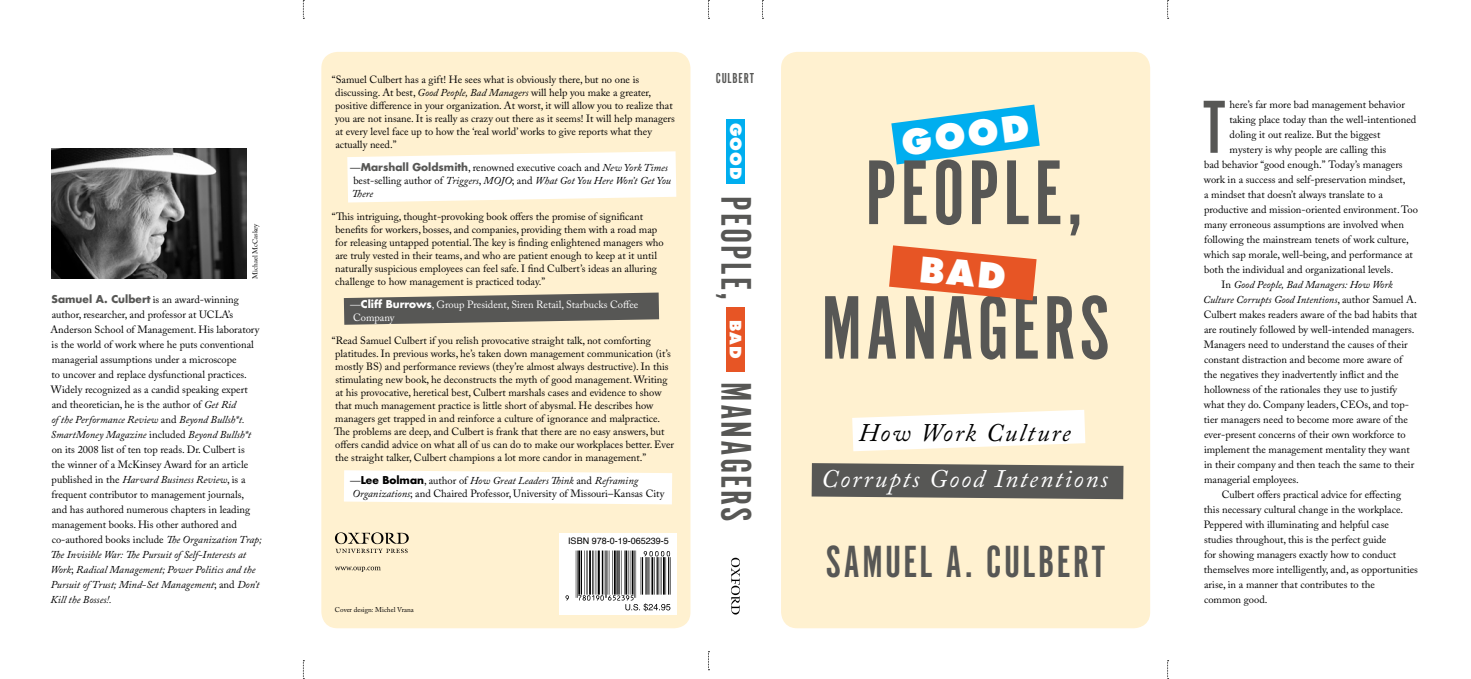
<style>
.page{position:relative;width:1471px;height:679px;background:#fff}
.page>*{position:absolute;margin:0;border:0;box-sizing:border-box;transform-origin:0 0}
.t1{font:95.4px "Alternate Got No 1 D";letter-spacing:.04em;color:#575755}
.t2{font:93.6px "Alternate Got No 1 D";letter-spacing:.04em;color:#575755}
.t3{font:78px "Alternate Got No 1 D";color:#575755}
.t4{font:46.8px "Alternate Got No 1 D";letter-spacing:.05em;color:#575755}
.t5{font:44.5px "Alternate Got No 1 D";letter-spacing:.045em;color:#575755}
.t6{font:800 34.2px "Futura Std";color:#fff}
.t7{font:italic 25.2px "Adobe Caslon Pro";letter-spacing:.075em;color:#fff}
.t8{font:italic 25.2px "Adobe Caslon Pro";letter-spacing:.075em;color:#000}
.t9{font:800 15.3px "Futura Std";color:#fff}
.t10{font:800 15.2px "Futura Std";color:#fff}
.t11{font:15px "Alternate Got No 1 D";letter-spacing:.05em;color:#575755}
.t12{font:10.5px/13px "Adobe Caslon Pro";color:#000}
.t13{font:italic 10.5px/13px "Adobe Caslon Pro";color:#000}
.t14{font:10.5px/13px "Adobe Caslon Pro";color:#fff}
.t15{font:9px "Helvetica";color:#000}
.t16{font:7px "Adobe Caslon Pro";color:#000}
.s1{font-family:"Futura Std";font-weight:700;color:#575755}
.s2{font-style:italic}
.s3{font-style:normal}
.s4{font-family:"Futura Std";font-weight:700;font-style:normal;color:#575755}
.s5{font-family:"Futura Std";font-weight:700}
</style>
<div class="page">
<svg style="left:303px;top:0;width:1px;height:19px"></svg>
<svg style="left:303px;top:660px;width:1px;height:19px"></svg>
<svg style="left:708px;top:0;width:1px;height:19px"></svg>
<svg style="left:762px;top:0;width:1px;height:19px"></svg>
<svg style="left:1167px;top:0;width:1px;height:19px"></svg>
<svg style="left:1167px;top:660px;width:1px;height:19px"></svg>
<div style="left:321px;top:52px;width:369px;height:576px;background:#fff1d0;border-radius:16px"></div>
<div style="left:781px;top:52px;width:369px;height:576px;background:#fff1d0;border-radius:16px"></div>
<svg style="left:811px;top:463px;width:312px;height:36px;background:#63625e"></svg>
<svg style="left:852px;top:410px;width:233px;height:41px"></svg>
<svg style="left:891px;top:105px;width:148px;height:59px"></svg>
<svg style="left:708px;top:651px;width:1px;height:19px"></svg>
<svg style="left:731px;top:557px;width:9px;height:57px"></svg>
<svg style="left:335px;top:566px;width:46px;height:5px"></svg>
<svg style="left:335px;top:532px;width:74px;height:21px"></svg>
<div style="left:560px;top:533px;width:117px;height:81px;background:#fff"></div>
<svg style="left:565px;top:550px;width:105px;height:61px"></svg>
<svg style="left:344px;top:292px;width:315px;height:33px"></svg>
<svg style="left:347px;top:151px;width:329px;height:51px;background:#fffdf9"></svg>
<svg style="left:344px;top:470px;width:328px;height:34px;background:#fffdfb"></svg>
<img style="left:51px;top:148px;width:196px;height:131px">
<div style="left:726px;top:119px;width:19px;height:64px;background:#00aeef"></div>
<div style="left:726px;top:307px;width:19px;height:64px;background:#e75525"></div>
<svg style="left:889px;top:245px;width:147px;height:55px"></svg>
<p class="t16" style="left:251px;top:278px;width:57px;rotate:-90deg">Michael McCaskey</p>
<p class="t12" style="left:50px;top:292px;width:213px;line-height:15px"><span class="s1">Samuel A. Culbert</span> is an award-winning author, researcher, and professor at UCLA’s Anderson School of Management. His laboratory is the world of work where he puts conventional managerial assumptions under a microscope<br>to uncover and replace dysfunctional practices.<br>Widely recognized as a candid speaking expert and theoretician, he is the author of <span class="s2">Get Rid<br>of the Performance Review</span> and <span class="s2">Beyond Bullsh*t.<br>SmartMoney Magazine</span> included <span class="s2">Beyond Bullsh*t </span>on its 2008 list of ten top reads. Dr. Culbert is<br>the winner of a McKinsey Award for an article published in the <span class="s2">Harvard Business Review</span>, is a frequent contributor to management journals,<br>and has authored numerous chapters in leading management books. His other authored and co-authored books include <span class="s2">The Organization Trap; The Invisible War: The Pursuit of Self-Interests at Work</span>; <span class="s2">Radical Management; Power Politics and the Pursuit of Trust; Mind-Set Management</span>; and <span class="s2">Don’t Kill the Bosses!.</span></p>
<p class="t12" style="left:332px;top:73px;width:344px">“Samuel Culbert has a gift! He sees what is obviously there, but no one is discussing. At best, <span class="s2">Good People, Bad Managers</span> will help you make a greater, positive difference in your organization. At worst, it will allow you to realize that you are not insane. It is really as crazy out there as it seems! It will help managers at every level face up to how the ‘real world’ works to give reports what they actually need.”</p>
<p class="t13" style="left:350px;top:161px;width:322px"><span class="s3">—</span><span class="s4">Marshall Goldsmith</span><span class="s3">, renowned executive coach and</span> New York Times <span class="s3">best-selling author of</span> Triggers<span class="s3">,</span> MOJO<span class="s3">; and</span> What Got You Here Won’t Get You<br>There</p>
<p class="t12" style="left:335px;top:210px;width:330px;text-indent:-3px">“This intriguing, thought-provoking book offers the promise of significant benefits for workers, bosses, and companies, providing them with a road map for releasing untapped potential. The key is finding enlightened managers who are truly vested in their teams, and who are patient enough to keep at it until naturally suspicious employees can feel safe. I find Culbert’s ideas an alluring challenge to how management is practiced today.”</p>
<p class="t14" style="left:350px;top:298px;width:290px">—<span class="s5">Cliff Burrows</span>, Group President, Siren Retail, Starbucks Coffee<br>Company</p>
<p class="t12" style="left:332px;top:334px;width:344px">“Read Samuel Culbert if you relish provocative straight talk, not comforting platitudes. In previous works, he’s taken down management communication (it’s mostly BS) and performance reviews (they’re almost always destructive). In this stimulating new book, he deconstructs the myth of good management. Writing at his provocative, heretical best, Culbert marshals cases and evidence to show that much management practice is little short of abysmal. He describes how managers get trapped in and reinforce a culture of ignorance and malpractice.<br>The problems are deep, and Culbert is frank that there are no easy answers, but offers candid advice on what all of us can do to make our workplaces better. Ever the straight talker, Culbert champions a lot more candor in management.”</p>
<p class="t12" style="left:350px;top:474px;width:316px">—<span class="s5">Lee Bolman</span>, author of <span class="s2">How Great Leaders Think</span> and <span class="s2">Reframing<br>Organizations</span>; and Chaired Professor, University of Missouri–Kansas City</p>
<p class="t16" style="left:335px;top:605px;width:80px">Cover design: Michel Vrana</p>
<p class="t15" style="left:568px;top:534px;width:102px">ISBN 978-0-19-065239-5</p>
<h3 class="t11" style="left:716px;top:70px;width:40px">CULBERT</h3>
<h3 class="t10" style="left:745px;top:123px;width:59px;rotate:90deg">GOOD</h3>
<h3 class="t5" style="left:758px;top:196px;width:105px;rotate:90deg">PEOPLE,</h3>
<h3 class="t9" style="left:745px;top:320px;width:40px;rotate:90deg">BAD</h3>
<h3 class="t5" style="left:758px;top:382px;width:141px;rotate:90deg">MANAGERS</h3>
<h3 class="t6" style="left:899px;top:122px;width:130px;rotate:-8deg">GOOD</h3>
<h1 class="t1" style="left:865px;top:144px;width:220px">PEOPLE,</h1>
<h2 class="t2" style="left:821px;top:280px;width:290px">MANAGERS</h2>
<h3 class="t8" style="left:858px;top:417px;width:213px">How Work Culture</h3>
<h3 class="t7" style="left:821px;top:464px;width:288px">Corrupts Good Intentions</h3>
<h3 class="t4" style="left:826px;top:537px;width:281px">SAMUEL A. CULBERT</h3>
<h3 class="t3" style="left:1203px;top:88px;width:24px">T</h3>
<p class="t12" style="left:1229px;top:98px;width:177px">here’s far more bad management behavior</p>
<p class="t12" style="left:1229px;top:113px;width:188px">taking place today than the well-intentioned</p>
<p class="t12" style="left:1229px;top:128px;width:152px">doling it out realize. But the biggest</p>
<p class="t12" style="left:1229px;top:143px;width:158px">mystery is why people are calling this</p>
<p class="t12" style="left:1204px;top:158px;width:200px">bad behavior “good enough.” Today’s managers</p>
<p class="t12" style="left:1203px;top:173px;width:203px">work in a success and self-preservation mindset,</p>
<p class="t12" style="left:1204px;top:188px;width:180px">a mindset that doesn’t always translate to a</p>
<p class="t12" style="left:1204px;top:203px;width:215px">productive and mission-oriented environment. Too</p>
<p class="t12" style="left:1204px;top:218px;width:201px">many erroneous assumptions are involved when</p>
<p class="t12" style="left:1204px;top:233px;width:206px">following the mainstream tenets of work culture,</p>
<p class="t12" style="left:1203px;top:248px;width:210px">which sap morale, well-being, and performance at</p>
<p class="t12" style="left:1204px;top:263px;width:191px">both the individual and organizational levels.</p>
<p class="t13" style="left:1221px;top:278px;width:172px"><span class="s3">In</span> Good People, Bad Managers: How Work</p>
<p class="t13" style="left:1203px;top:293px;width:215px">Culture Corrupts Good Intentions<span class="s3">, author Samuel A.</span></p>
<p class="t12" style="left:1203px;top:308px;width:215px">Culbert makes readers aware of the bad habits that</p>
<p class="t12" style="left:1204px;top:323px;width:212px">are routinely followed by well-intended managers.</p>
<p class="t12" style="left:1203px;top:338px;width:205px">Managers need to understand the causes of their</p>
<p class="t12" style="left:1204px;top:353px;width:200px">constant distraction and become more aware of</p>
<p class="t12" style="left:1204px;top:368px;width:196px">the negatives they inadvertently inflict and the</p>
<p class="t12" style="left:1204px;top:383px;width:195px">hollowness of the rationales they use to justify</p>
<p class="t12" style="left:1203px;top:398px;width:207px">what they do. Company leaders, CEOs, and top-</p>
<p class="t12" style="left:1204px;top:413px;width:205px">tier managers need to become more aware of the</p>
<p class="t12" style="left:1204px;top:428px;width:203px">ever-present concerns of their own workforce to</p>
<p class="t12" style="left:1204px;top:443px;width:207px">implement the management mentality they want</p>
<p class="t12" style="left:1204px;top:458px;width:212px">in their company and then teach the same to their</p>
<p class="t12" style="left:1204px;top:473px;width:96px">managerial employees.</p>
<p class="t12" style="left:1221px;top:488px;width:181px">Culbert offers practical advice for effecting</p>
<p class="t12" style="left:1204px;top:503px;width:201px">this necessary cultural change in the workplace.</p>
<p class="t12" style="left:1203px;top:518px;width:187px">Peppered with illuminating and helpful case</p>
<p class="t12" style="left:1204px;top:533px;width:184px">studies throughout, this is the perfect guide</p>
<p class="t12" style="left:1204px;top:548px;width:193px">for showing managers exactly how to conduct</p>
<p class="t12" style="left:1204px;top:563px;width:216px">themselves more intelligently, and, as opportunities</p>
<p class="t12" style="left:1204px;top:578px;width:172px">arise, in a manner that contributes to the</p>
<p class="t12" style="left:1204px;top:593px;width:65px">common good.</p>
</div>
